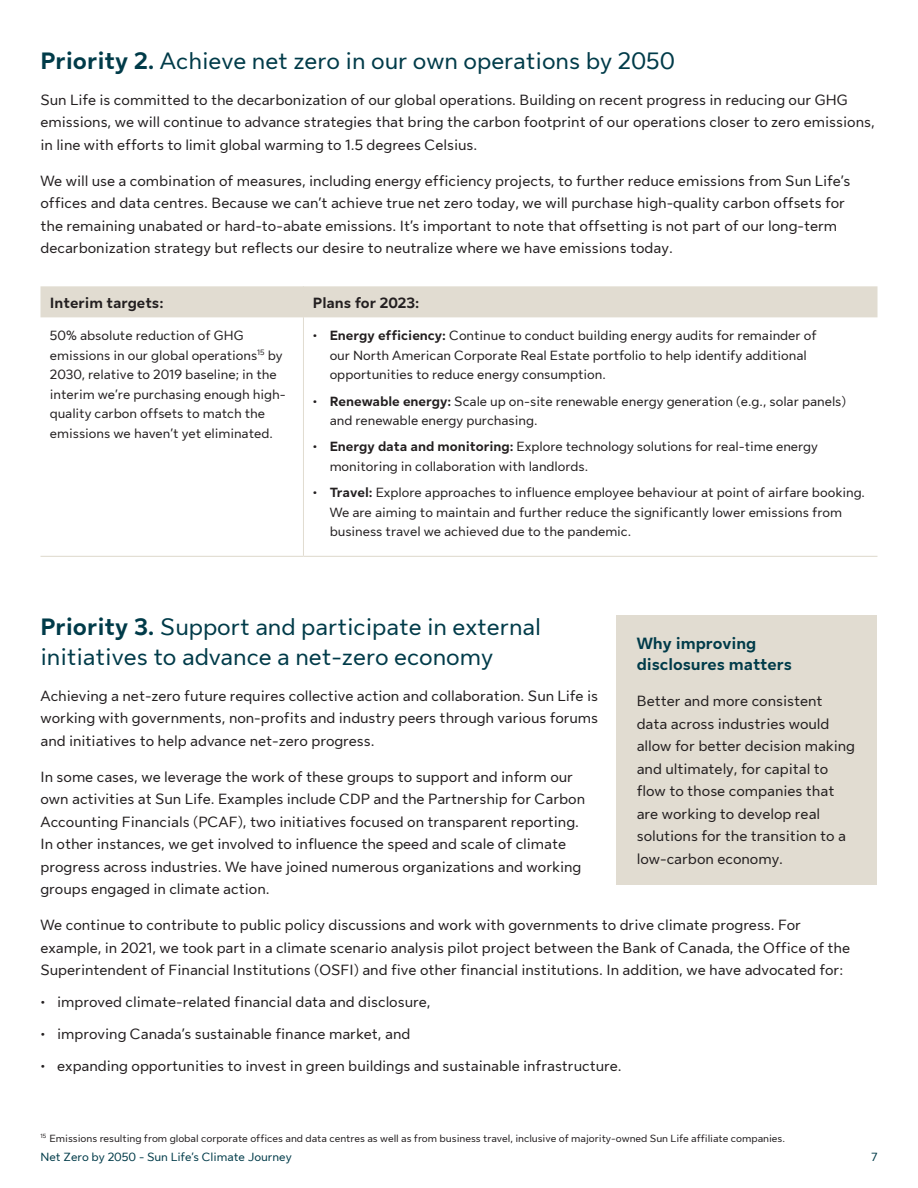
<style>
.page{position:relative;width:918px;height:1188px;background:#fff}
.page>*{position:absolute;margin:0;border:0;box-sizing:border-box;transform-origin:0 0}
.H3-sans-blue__toc{font:24px/30px "Sun Life New Text";color:#003b49}
.H4-sans-blue{font:700 16.5px/21px "Sun Life New Text";color:#003b49}
.P2-black_10_15{font:15px/22.5px "Sun Life New Text";color:#231f20}
.Table-h1{font:700 15px "Sun Life New Text";color:#231f20}
.Table-p1{font:13.5px/19.5px "Sun Life New Text";color:#231f20}
.t1{font:12px "Sun Life New Text";color:#003b49}
.Footnote{font:10.5px "Sun Life New Text";color:#231f20}
.s1{font-weight:700}
</style>
<div class="page">
<div style="left:40px;top:286px;width:838px;height:31px;background:#e1dcd1"></div>
<hr style="left:40px;top:556px;width:263px;height:1px;background:#e1dcd1">
<hr style="left:303px;top:556px;width:575px;height:1px;background:#e1dcd1">
<hr style="left:303px;top:286px;width:1px;height:31px;background:#e1dcd1">
<hr style="left:303px;top:317px;width:1px;height:239px;background:#e1dcd1">
<div style="left:616px;top:615px;width:262px;height:270px;background:#e1dcd1"></div>
<p class="H3-sans-blue__toc" style="left:40px;top:44px;width:636px"><span class="s1">Priority 2.</span> Achieve net zero in our own operations by 2050</p>
<p class="P2-black_10_15" style="left:40px;top:88px;width:836px">Sun Life is committed to the decarbonization of our global operations. Building on recent progress in reducing our GHG emissions, we will continue to advance strategies that bring the carbon footprint of our operations closer to zero emissions, in line with efforts to limit global warming to 1.5 degrees Celsius.</p>
<p class="P2-black_10_15" style="left:40px;top:169px;width:811px">We will use a combination of measures, including energy efficiency projects, to further reduce emissions from Sun Life’s offices and data centres. Because we can’t achieve true net zero today, we will purchase high-quality carbon offsets for the remaining unabated or hard-to-abate emissions. It’s important to note that offsetting is not part of our long-term decarbonization strategy but reflects our desire to neutralize where we have emissions today.</p>
<p class="Table-h1" style="left:50px;top:292px;width:115px">Interim targets:</p>
<p class="Table-h1" style="left:313px;top:292px;width:108px">Plans for 2023:</p>
<p class="Table-p1" style="left:50px;top:325px;width:237px">50% absolute reduction of GHG emissions in our global operations<sup>15</sup> by 2030, relative to 2019 baseline; in the interim we’re purchasing enough high&shy;quality carbon offsets to match the emissions we haven’t yet eliminated.</p>
<p class="Table-p1" style="left:330px;top:325px;width:489px;text-indent:-17px"><span class="s1">• Energy efficiency:</span> Continue to conduct building energy audits for remainder of our North American Corporate Real Estate portfolio to help identify additional opportunities to reduce energy consumption.</p>
<p class="Table-p1" style="left:330px;top:390px;width:518px;text-indent:-17px"><span class="s1">• Renewable energy:</span> Scale up on-site renewable energy generation (e.g., solar panels) and renewable energy purchasing.</p>
<p class="Table-p1" style="left:330px;top:436px;width:490px;text-indent:-17px"><span class="s1">• Energy data and monitoring:</span> Explore technology solutions for real-time energy monitoring in collaboration with landlords.</p>
<p class="Table-p1" style="left:330px;top:482px;width:537px;text-indent:-17px"><span class="s1">• Travel:</span> Explore approaches to influence employee behaviour at point of airfare booking.<br>We are aiming to maintain and further reduce the significantly lower emissions from business travel we achieved due to the pandemic.</p>
<p class="H3-sans-blue__toc" style="left:40px;top:610px;width:502px"><span class="s1">Priority 3.</span> Support and participate in external initiatives to advance a net-zero economy</p>
<p class="P2-black_10_15" style="left:40px;top:684px;width:559px;text-align:justify">Achieving a net-zero future requires collective action and collaboration. Sun Life is working with governments, non-profits and industry peers through various forums and initiatives to help advance net-zero progress.</p>
<p class="P2-black_10_15" style="left:40px;top:765px;width:546px">In some cases, we leverage the work of these groups to support and inform our own activities at Sun Life. Examples include CDP and the Partnership for Carbon Accounting Financials (PCAF), two initiatives focused on transparent reporting.<br>In other instances, we get involved to influence the speed and scale of climate progress across industries. We have joined numerous organizations and working groups engaged in climate action.</p>
<p class="P2-black_10_15" style="left:40px;top:913px;width:811px">We continue to contribute to public policy discussions and work with governments to drive climate progress. For example, in 2021, we took part in a climate scenario analysis pilot project between the Bank of Canada, the Office of the<br>Superintendent of Financial Institutions (OSFI) and five other financial institutions. In addition, we have advocated for:</p>
<p class="P2-black_10_15" style="left:40px;top:990px;width:392px">• improved climate-related financial data and disclosure,</p>
<p class="P2-black_10_15" style="left:40px;top:1022px;width:371px">• improving Canada’s sustainable finance market, and</p>
<p class="P2-black_10_15" style="left:40px;top:1054px;width:583px">• expanding opportunities to invest in green buildings and sustainable infrastructure.</p>
<p class="H4-sans-blue" style="left:637px;top:632px;width:157px">Why improving disclosures matters</p>
<p class="P2-black_10_15" style="left:637px;top:689px;width:220px">Better and more consistent data across industries would allow for better decision making and ultimately, for capital to flow to those companies that are working to develop real solutions for the transition to a low-carbon economy.</p>
<p class="Footnote" style="left:40px;top:1131px;width:746px"><sup>15</sup> Emissions resulting from global corporate offices and data centres as well as from business travel, inclusive of majority-owned Sun Life affiliate companies.</p>
<p class="t1" style="left:40px;top:1149px;width:253px">Net Zero by 2050 - Sun Life’s Climate Journey</p>
<p class="t1" style="left:872px;top:1149px;width:7px">7</p>
</div>
